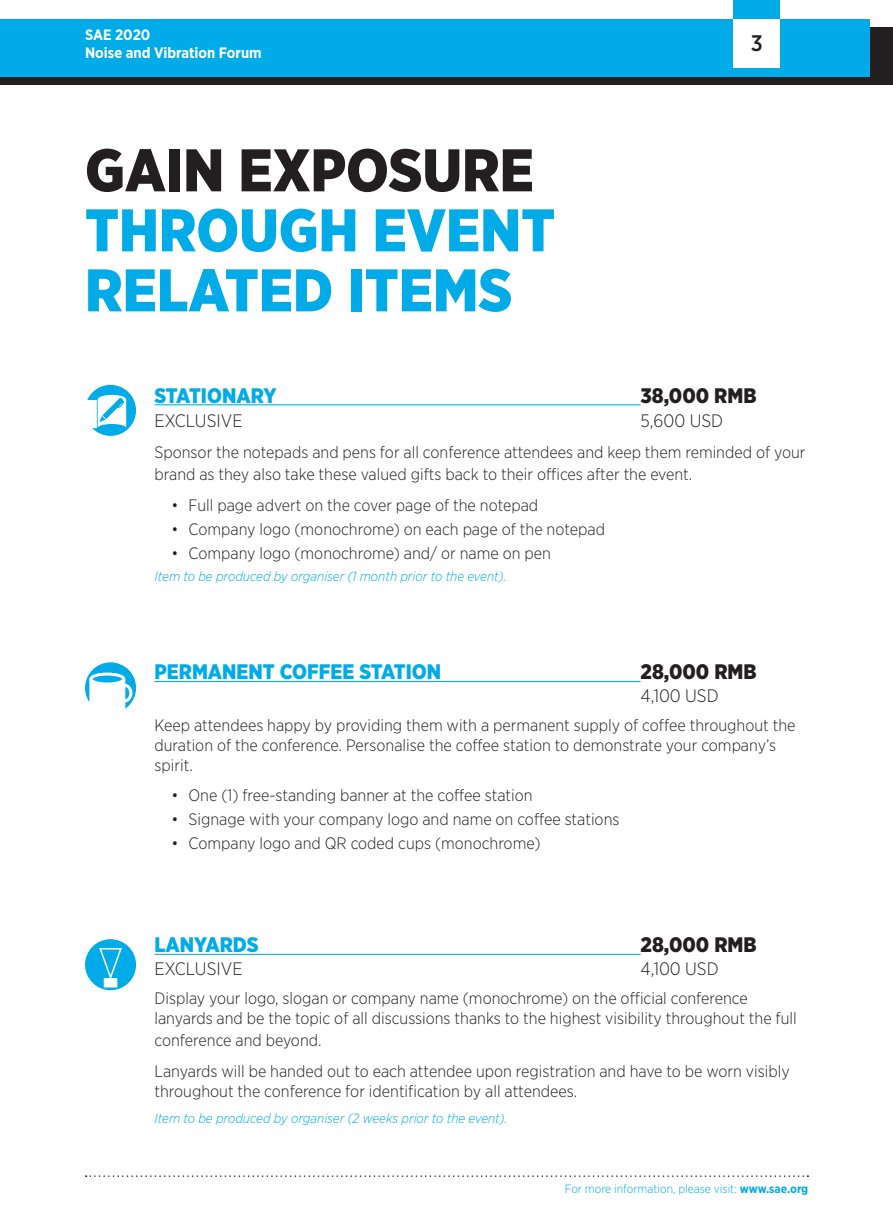
<style>
.page{position:relative;width:893px;height:1212px;background:#fff}
.page>*{position:absolute;margin:0;border:0;box-sizing:border-box;transform-origin:0 0}
.t1{font:900 60px/60px "Gotham Narrow";color:#00abe7}
.t2{font:500 22.5px "Gotham Narrow";color:#231f20}
.t3{font:900 21px "Gotham Narrow";color:#00abe7}
.t4{font:900 21px "Gotham Narrow";color:#231f20}
.t5{font:300 18px "Gotham Narrow";color:#231f20}
.t6{font:300 16.5px/20.1px "Gotham Narrow";color:#231f20}
.t7{font:700 15px/18px "Gotham Narrow";color:#fff}
.t8{font:italic 300 13.5px "Gotham Narrow";color:#00abe7}
.t9{font:300 12px "Gotham Narrow";color:#00abe7}
.s1{color:#231f20}
.s2{font-weight:700}
</style>
<div class="page">
<div style="left:0;top:28px;width:893px;height:57px;background:#231f20"></div>
<div style="left:0;top:19px;width:870px;height:58px;background:#00abe7"></div>
<div style="left:733px;top:0;width:47px;height:68px;background:#00abe7"></div>
<div style="left:733px;top:19px;width:47px;height:49px;background:#fff"></div>
<svg style="left:86px;top:1175px;width:722px;height:2px"></svg>
<hr style="left:154px;top:404px;width:486px;height:1px;background:#00abe7">
<hr style="left:154px;top:681px;width:486px;height:1px;background:#00abe7">
<hr style="left:154px;top:954px;width:486px;height:1px;background:#00abe7">
<svg style="left:85px;top:662px;width:51px;height:51px"></svg>
<svg style="left:118px;top:685px;width:13px;height:16px"></svg>
<div style="left:117px;top:684px;width:15px;height:18px;border:3px solid #fff;border-radius:50%"></div>
<div style="left:89px;top:679px;width:36px;height:35px;background:#fff"></div>
<svg style="left:91px;top:674px;width:33px;height:10px"></svg>
<div style="left:89px;top:672px;width:36px;height:13px;border:3px solid #fff;border-radius:50%"></div>
<svg style="left:85px;top:385px;width:51px;height:51px"></svg>
<div style="left:68px;top:400px;width:29px;height:28px;background:#fff"></div>
<div style="left:98px;top:400px;width:28px;height:28px;background:#fff"></div>
<div style="left:98px;top:395px;width:28px;height:10px;border:3px solid #fff;border-radius:50%"></div>
<div style="left:97px;top:424px;width:29px;height:8px;background:#00abe7;border-radius:50%"></div>
<svg style="left:99px;top:397px;width:25px;height:25px"></svg>
<div style="left:85px;top:939px;width:51px;height:51px;background:#00abe7;border-radius:50%"></div>
<div style="left:104px;top:978px;width:13px;height:9px;background:#fff"></div>
<svg style="left:99px;top:948px;width:23px;height:31px"></svg>
<p class="t7" style="left:85px;top:26px;width:178px">SAE 2020<br>Noise and Vibration Forum</p>
<p class="t1" style="left:85px;top:140px;width:472px"><span class="s1">GAIN EXPOSURE<br></span>THROUGH EVENT<br>RELATED ITEMS</p>
<h2 class="t2" style="left:751px;top:29px;width:13px">3</h2>
<p class="t3" style="left:154px;top:381px;width:123px">STATIONARY</p>
<p class="t4" style="left:640px;top:381px;width:117px">38,000 RMB</p>
<p class="t5" style="left:154px;top:409px;width:90px">EXCLUSIVE</p>
<p class="t5" style="left:640px;top:409px;width:84px">5,600 USD</p>
<p class="t6" style="left:154px;top:441px;width:653px;line-height:22px">Sponsor the notepads and pens for all conference attendees and keep them reminded of your brand as they also take these valued gifts back to their offices after the event.</p>
<p class="t6" style="left:171px;top:495px;width:368px">• Full page advert on the cover page of the notepad</p>
<p class="t6" style="left:171px;top:519px;width:435px">• Company logo (monochrome) on each page of the notepad</p>
<p class="t6" style="left:171px;top:543px;width:381px">• Company logo (monochrome) and/ or name on pen</p>
<p class="t8" style="left:154px;top:568px;width:354px">Item to be produced by organiser (1 month prior to the event).</p>
<p class="t3" style="left:154px;top:658px;width:288px">PERMANENT COFFEE STATION</p>
<p class="t4" style="left:640px;top:658px;width:118px">28,000 RMB</p>
<p class="t5" style="left:640px;top:685px;width:80px">4,100 USD</p>
<p class="t6" style="left:154px;top:715px;width:642px">Keep attendees happy by providing them with a permanent supply of coffee throughout the duration of the conference. Personalise the coffee station to demonstrate your company’s spirit.</p>
<p class="t6" style="left:171px;top:784px;width:363px">• One (1) free-standing banner at the coffee station</p>
<p class="t6" style="left:171px;top:808px;width:449px">• Signage with your company logo and name on coffee stations</p>
<p class="t6" style="left:171px;top:832px;width:370px">• Company logo and QR coded cups (monochrome)</p>
<p class="t3" style="left:154px;top:931px;width:106px">LANYARDS</p>
<p class="t4" style="left:640px;top:931px;width:118px">28,000 RMB</p>
<p class="t5" style="left:154px;top:957px;width:90px">EXCLUSIVE</p>
<p class="t5" style="left:640px;top:957px;width:80px">4,100 USD</p>
<p class="t6" style="left:154px;top:987px;width:644px">Display your logo, slogan or company name (monochrome) on the official conference lanyards and be the topic of all discussions thanks to the highest visibility throughout the full</p>
<p class="t6" style="left:154px;top:1029px;width:169px">conference and beyond.</p>
<p class="t6" style="left:154px;top:1061px;width:637px">Lanyards will be handed out to each attendee upon registration and have to be worn visibly throughout the conference for identification by all attendees.</p>
<p class="t8" style="left:154px;top:1109px;width:355px">Item to be produced by organiser (2 weeks prior to the event).</p>
<p class="t9" style="left:565px;top:1182px;width:245px">For more information, please visit: <span class="s2">www.sae.org</span></p>
</div>
